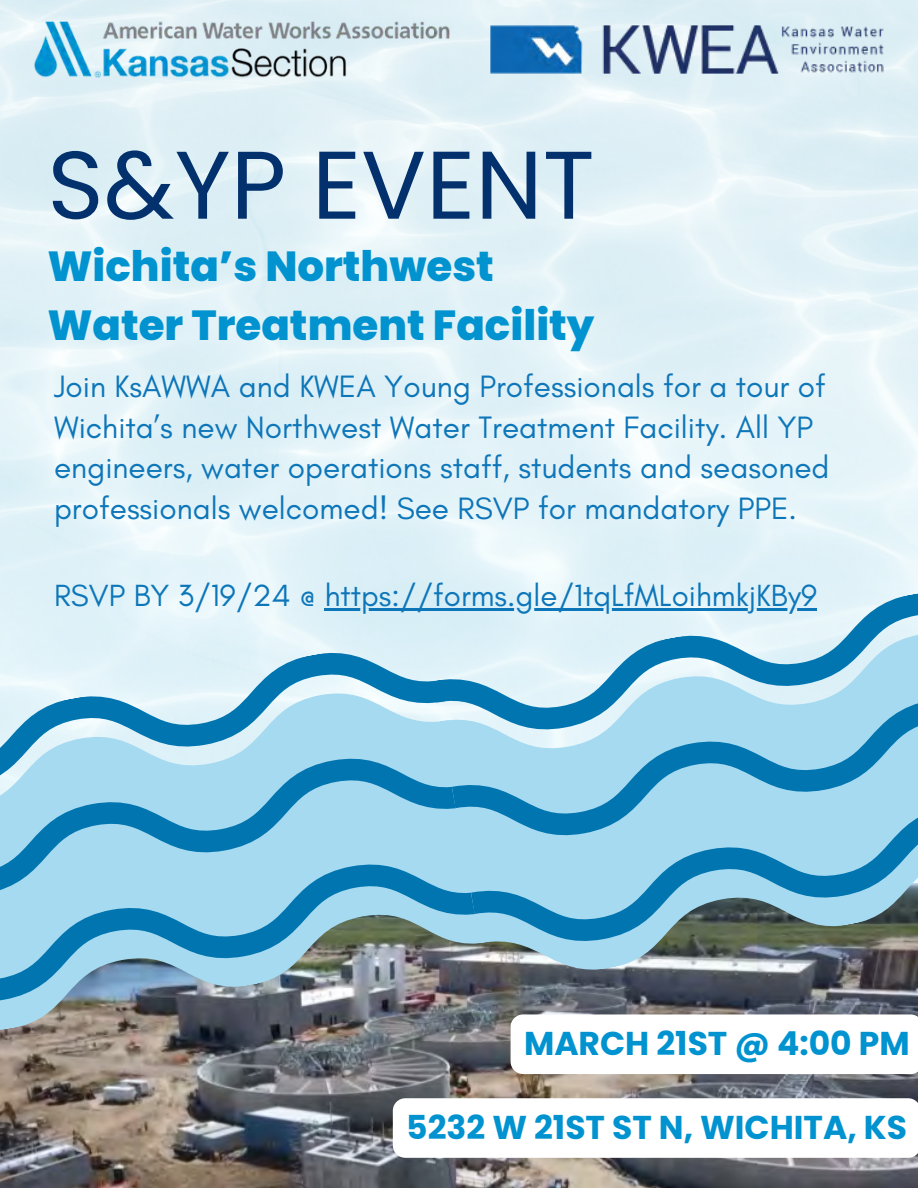
<style>
.page{position:relative;width:918px;height:1188px;background:#fff}
.page>*{position:absolute;margin:0;border:0;box-sizing:border-box;transform-origin:0 0}
.t1{font:96px "Poppins";color:#02316d}
.t2{font:800 42px/58.5px "Poppins";color:#0093d0}
.t3{font:700 33px "Poppins";color:#0093d0}
.t4{font:31.5px/40.5px "Glacial Indifference";color:#0d76b9}
.t5{font:31.2px "Glacial Indifference";color:#0d76b9}
</style>
<div class="page">
<img style="left:0;top:0;width:918px;height:633px">
<img style="left:0;top:990px;width:918px;height:198px">
<svg style="left:0;top:633px;width:432px;height:91px;background:#b4daeb"></svg>
<svg style="left:0;top:724px;width:432px;height:106px;background:#87c6e3"></svg>
<img style="left:0;top:830px;width:490px;height:206px">
<svg style="left:440px;top:870px;width:478px;height:120px;background:#4e5662"></svg>
<svg style="left:432px;top:574px;width:486px;height:90px;background:#c4e2ef"></svg>
<svg style="left:432px;top:664px;width:486px;height:206px;background:#90cae4"></svg>
<svg style="left:448px;top:770px;width:470px;height:205px;background:#79b0c8"></svg>
<img style="left:33px;top:20px;width:418px;height:59px">
<hr style="left:325px;top:609px;width:492px;height:2px;background:#0d76b9">
<img style="left:489px;top:24px;width:395px;height:51px">
<svg style="left:511px;top:1014px;width:407px;height:60px"></svg>
<svg style="left:393px;top:1098px;width:525px;height:60px"></svg>
<p class="t1" style="left:47px;top:118px;width:549px">S&amp;YP EVENT</p>
<p class="t2" style="left:47px;top:237px;width:549px">Wichita’s Northwest<br>Water Treatment Facility</p>
<h1 class="t4" style="left:54px;top:366px;width:777px">Join KsAWWA and KWEA Young Professionals for a tour of Wichita’s new Northwest Water Treatment Facility. All YP engineers, water operations staff, students and seasoned professionals welcomed! See RSVP for mandatory PPE.</h1>
<h2 class="t5" style="left:54px;top:577px;width:765px">RSVP BY 3/19/24 @ https://forms.gle/1tqLfMLoihmkjKBy9</h2>
<p class="t3" style="left:524px;top:1020px;width:387px">MARCH 21ST @ 4:00 PM</p>
<h3 class="t3" style="left:406px;top:1104px;width:502px">5232 W 21ST ST N, WICHITA, KS</h3>
</div>
